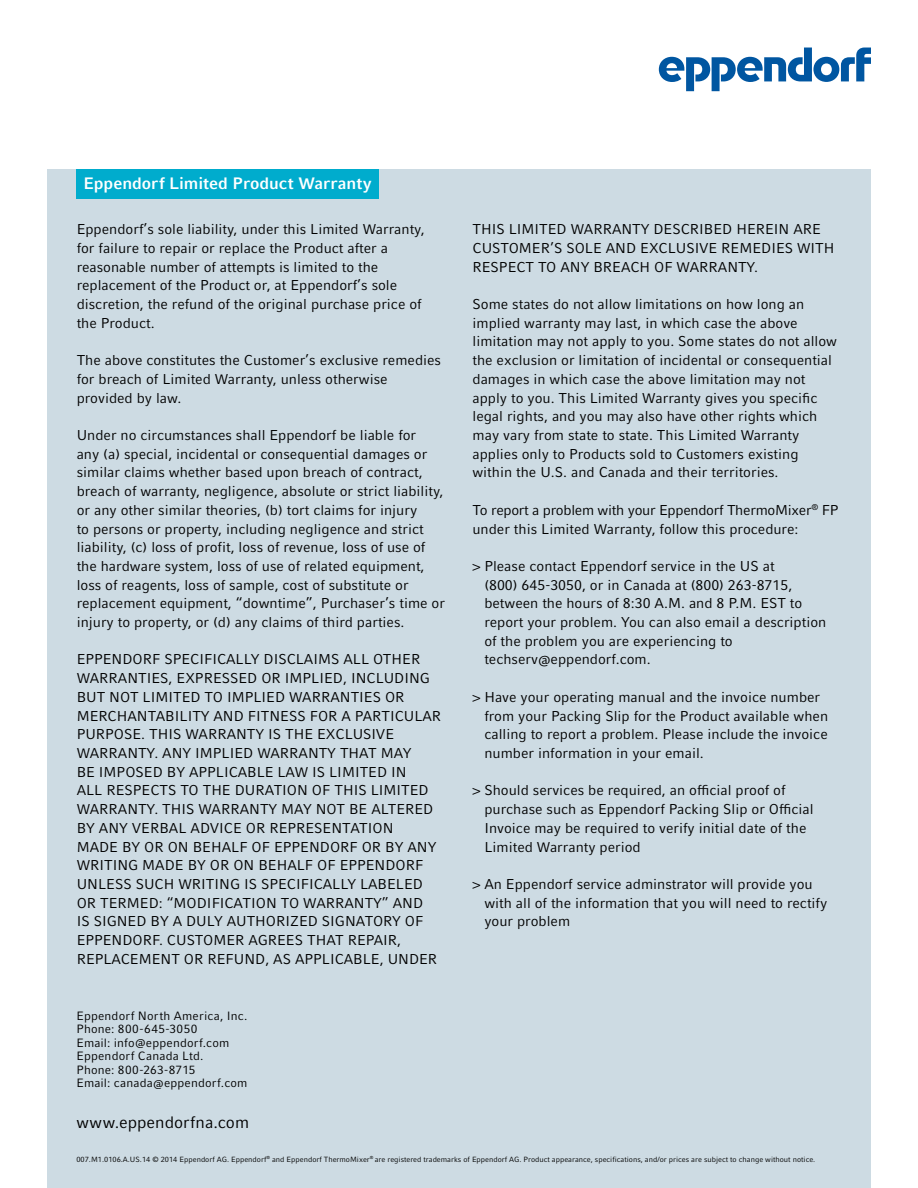
<style>
.page{position:relative;width:918px;height:1188px;background:#fff}
.page>*{position:absolute;margin:0;border:0;box-sizing:border-box;transform-origin:0 0}
.t1{font:700 16.5px "Compatil Factfor Eppendorf";color:#fff}
.t2{font:16.5px "Compatil Factfor Eppendorf";color:#000}
.t3{font:14.25px/18.8px "Compatil Factfor Eppendorf";color:#000}
.t4{font:14.25px/18.6px "Compatil Factfor Eppendorf";letter-spacing:-.02em;color:#000}
.t5{font:12px/13.5px "Compatil Factfor Eppendorf";letter-spacing:.015em;color:#000}
.t6{font:7.5px "Compatil Factfor Eppendorf";color:#000}
</style>
<div class="page">
<div style="left:36px;top:170px;width:851px;height:1018px;background:#cddbe3"></div>
<svg style="left:659px;top:48px;width:212px;height:43px"></svg>
<div style="left:77px;top:170px;width:302px;height:29px;background:#00accd"></div>
<div style="left:0;top:0;width:47px;height:1188px;background:#fff"></div>
<div style="left:871px;top:0;width:47px;height:1188px;background:#fff"></div>
<p class="t1" style="left:83px;top:173px;width:290px">Eppendorf Limited Product Warranty</p>
<p class="t3" style="left:77px;top:220px;width:350px">Eppendorf’s sole liability, under this Limited Warranty, for failure to repair or replace the Product after a reasonable number of attempts is limited to the replacement of the Product or, at Eppendorf’s sole discretion, the refund of the original purchase price of the Product.</p>
<p class="t3" style="left:77px;top:351px;width:366px">The above constitutes the Customer’s exclusive remedies for breach of Limited Warranty, unless otherwise provided by law.</p>
<p class="t3" style="left:77px;top:426px;width:370px">Under no circumstances shall Eppendorf be liable for<br>any (a) special, incidental or consequential damages or similar claims whether based upon breach of contract, breach of warranty, negligence, absolute or strict liability, or any other similar theories, (b) tort claims for injury<br>to persons or property, including negligence and strict liability, (c) loss of profit, loss of revenue, loss of use of the hardware system, loss of use of related equipment, loss of reagents, loss of sample, cost of substitute or replacement equipment, “downtime”, Purchaser’s time or injury to property, or (d) any claims of third parties.</p>
<p class="t3" style="left:77px;top:650px;width:366px">EPPENDORF SPECIFICALLY DISCLAIMS ALL OTHER WARRANTIES, EXPRESSED OR IMPLIED, INCLUDING BUT NOT LIMITED TO IMPLIED WARRANTIES OR MERCHANTABILITY AND FITNESS FOR A PARTICULAR PURPOSE. THIS WARRANTY IS THE EXCLUSIVE WARRANTY. ANY IMPLIED WARRANTY THAT MAY<br>BE IMPOSED BY APPLICABLE LAW IS LIMITED IN<br>ALL RESPECTS TO THE DURATION OF THIS LIMITED WARRANTY. THIS WARRANTY MAY NOT BE ALTERED BY ANY VERBAL ADVICE OR REPRESENTATION<br>MADE BY OR ON BEHALF OF EPPENDORF OR BY ANY WRITING MADE BY OR ON BEHALF OF EPPENDORF UNLESS SUCH WRITING IS SPECIFICALLY LABELED OR TERMED: “MODIFICATION TO WARRANTY” AND<br>IS SIGNED BY A DULY AUTHORIZED SIGNATORY OF EPPENDORF. CUSTOMER AGREES THAT REPAIR, REPLACEMENT OR REFUND, AS APPLICABLE, UNDER</p>
<p class="t5" style="left:76px;top:1009px;width:173px">Eppendorf North America, Inc.<br>Phone: 800-645-3050<br>Email: info@eppendorf.com<br>Eppendorf Canada Ltd.<br>Phone: 800-263-8715<br>Email: canada@eppendorf.com</p>
<p class="t2" style="left:76px;top:1113px;width:174px">www.eppendorfna.com</p>
<p class="t3" style="left:473px;top:220px;width:364px">THIS LIMITED WARRANTY DESCRIBED HEREIN ARE<br>CUSTOMER’S SOLE AND EXCLUSIVE REMEDIES WITH<br>RESPECT TO ANY BREACH OF WARRANTY.</p>
<p class="t3" style="left:473px;top:295px;width:366px">Some states do not allow limitations on how long an implied warranty may last, in which case the above limitation may not apply to you. Some states do not allow the exclusion or limitation of incidental or consequential damages in which case the above limitation may not apply to you. This Limited Warranty gives you specific legal rights, and you may also have other rights which may vary from state to state. This Limited Warranty applies only to Products sold to Customers existing within the U.S. and Canada and their territories.</p>
<p class="t4" style="left:472px;top:501px;width:368px">To report a problem with your Eppendorf ThermoMixer<sup>®</sup> FP under this Limited Warranty, follow this procedure:</p>
<p class="t3" style="left:484px;top:557px;width:343px;text-indent:-12px">&gt; Please contact Eppendorf service in the US at<br>(800) 645-3050, or in Canada at (800) 263-8715, between the hours of 8:30 A.M. and 8 P.M. EST to report your problem. You can also email a description of the problem you are experiencing to techserv@eppendorf.com.</p>
<p class="t3" style="left:484px;top:688px;width:345px;text-indent:-12px">&gt; Have your operating manual and the invoice number from your Packing Slip for the Product available when calling to report a problem. Please include the invoice number information in your email.</p>
<p class="t3" style="left:484px;top:781px;width:331px;text-indent:-12px">&gt; Should services be required, an official proof of purchase such as Eppendorf Packing Slip or Official Invoice may be required to verify initial date of the Limited Warranty period</p>
<p class="t3" style="left:484px;top:875px;width:344px;text-indent:-12px">&gt; An Eppendorf service adminstrator will provide you with all of the information that you will need to rectify your problem</p>
<p class="t6" style="left:76px;top:1155px;width:740px">007.M1.0106.A.US.14 © 2014 Eppendorf AG. Eppendorf<sup>®</sup> and Eppendorf ThermoMixer<sup>®</sup> are registered trademarks of Eppendorf AG. Product appearance, specifications, and/or prices are subject to change without notice.</p>
</div>
